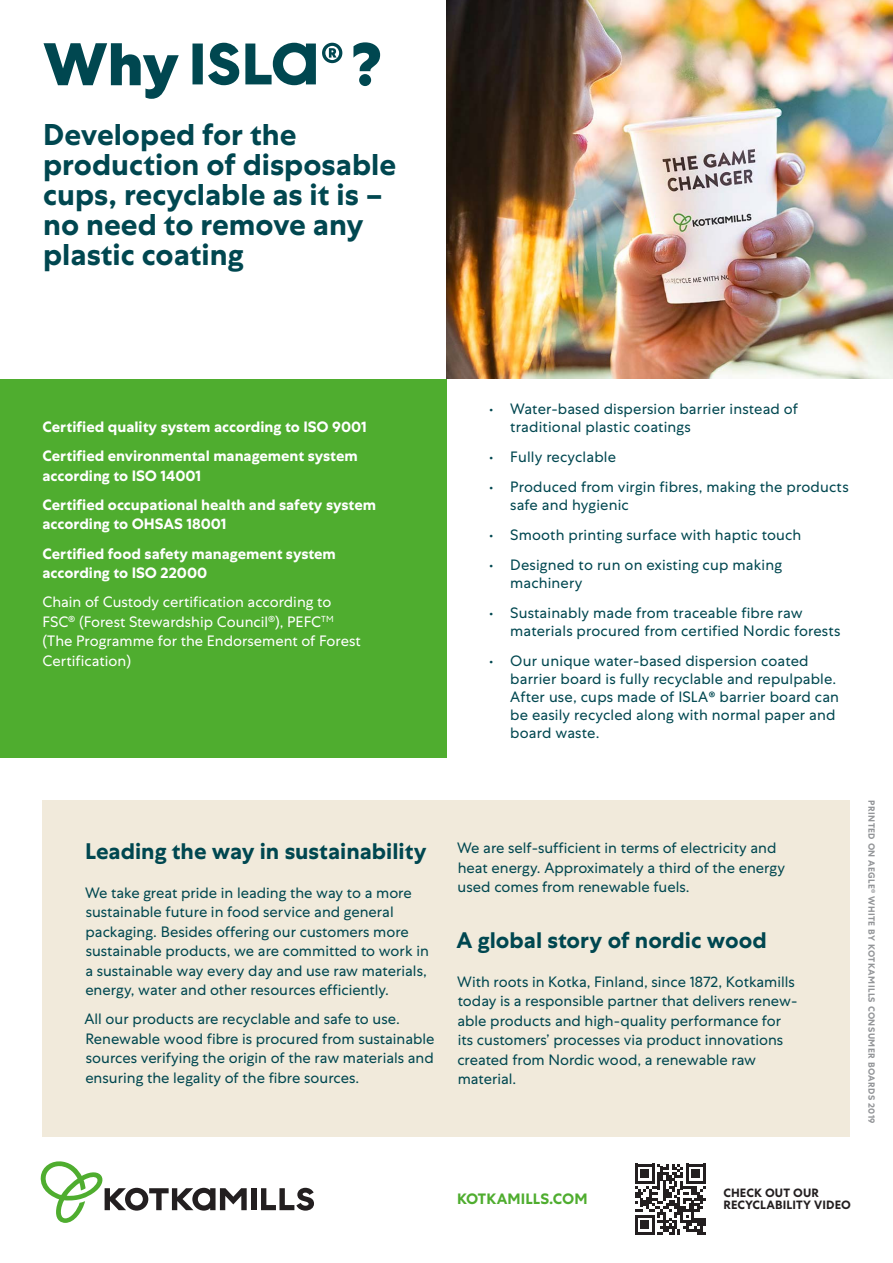
<style>
.page{position:relative;width:893px;height:1263px;background:#fff}
.page>*{position:absolute;margin:0;border:0;box-sizing:border-box;transform-origin:0 0}
.Esite_heading_3{font:800 60px "Centra No 1";color:#004750}
.Esite_heading{font:700 30px/30px "Centra No 1";color:#004750}
.Esite_small_heading{font:700 22.5px "Centra No 1";color:#004750}
.Esite_text{font:15px/19.5px "Centra No 1";color:#004750}
.Esite_text-2{font:700 15px/19.5px "Centra No 1";color:#fff}
.Esite_text-3{font:15px/19.5px "Centra No 1";color:#fff}
.Esite_text-4{font:700 15px "Centra No 1";letter-spacing:.01em;color:#4fad2f}
.Esite_smalltext_prod{font:700 12px/12px "Centra No 1";letter-spacing:.01em;color:#231f20}
.Esite_text-5{font:700 9px "Centra No 1";letter-spacing:.045em;color:#939598}
</style>
<div class="page">
<img style="left:446px;top:0;width:447px;height:379px">
<div style="left:0;top:379px;width:446px;height:379px;background:#4fad2f"></div>
<svg style="left:192px;top:43px;width:150px;height:42px"></svg>
<div style="left:43px;top:800px;width:807px;height:337px;background:#f1eadb"></div>
<div style="left:251px;top:1188px;width:6px;height:22px;background:#231f20"></div>
<svg style="left:261px;top:1188px;width:53px;height:22px"></svg>
<svg style="left:40px;top:1161px;width:207px;height:62px"></svg>
<svg style="left:635px;top:1164px;width:71px;height:70px"></svg>
<p class="Esite_heading_3" style="left:43px;top:28px;width:137px">Why</p>
<p class="Esite_heading_3" style="left:351px;top:28px;width:33px">?</p>
<p class="Esite_heading" style="left:43px;top:120px;width:355px">Developed for the production of disposable cups, recyclable as it is – no need to remove any plastic coating</p>
<p class="Esite_text-2" style="left:43px;top:417px;width:326px">Certified quality system according to ISO 9001</p>
<p class="Esite_text-2" style="left:43px;top:446px;width:317px">Certified environmental management system according to ISO 14001</p>
<p class="Esite_text-2" style="left:43px;top:495px;width:335px">Certified occupational health and safety system according to OHSAS 18001</p>
<p class="Esite_text-2" style="left:43px;top:544px;width:295px">Certified food safety management system according to ISO 22000</p>
<p class="Esite_text-3" style="left:43px;top:592px;width:320px">Chain of Custody certification according to FSC<sup>®</sup> (Forest Stewardship Council<sup>®</sup>), PEFC<sup>TM </sup>(The Programme for the Endorsement of Forest Certification)</p>
<p class="Esite_text" style="left:510px;top:400px;width:289px;line-height:18px;text-indent:-21px">• Water-based dispersion barrier instead of traditional plastic coatings</p>
<p class="Esite_text" style="left:489px;top:447px;width:129px">• Fully recyclable</p>
<p class="Esite_text" style="left:510px;top:478px;width:340px;line-height:18px;text-indent:-21px">• Produced from virgin fibres, making the products safe and hygienic</p>
<p class="Esite_text" style="left:489px;top:525px;width:314px">• Smooth printing surface with haptic touch</p>
<p class="Esite_text" style="left:510px;top:556px;width:273px;line-height:18px;text-indent:-21px">• Designed to run on existing cup making machinery</p>
<p class="Esite_text" style="left:510px;top:604px;width:332px;line-height:18px;text-indent:-21px">• Sustainably made from traceable fibre raw materials procured from certified Nordic forests</p>
<p class="Esite_text" style="left:510px;top:652px;width:330px;line-height:18px;text-indent:-21px">• Our unique water-based dispersion coated barrier board is fully recyclable and repulpable.<br>After use, cups made of ISLA® barrier board can be easily recycled along with normal paper and board waste.</p>
<p class="Esite_small_heading" style="left:85px;top:837px;width:343px">Leading the way in sustainability</p>
<p class="Esite_text" style="left:85px;top:883px;width:345px">We take great pride in leading the way to a more sustainable future in food service and general packaging. Besides offering our customers more sustainable products, we are committed to work in a sustainable way every day and use raw materials, energy, water and other resources efficiently.</p>
<p class="Esite_text" style="left:84px;top:1009px;width:351px">All our products are recyclable and safe to use.<br>Renewable wood fibre is procured from sustainable sources verifying the origin of the raw materials and ensuring the legality of the fibre sources.</p>
<p class="Esite_text" style="left:457px;top:838px;width:329px">We are self-sufficient in terms of electricity and heat energy. Approximately a third of the energy used comes from renewable fuels.</p>
<p class="Esite_small_heading" style="left:457px;top:926px;width:312px">A global story of nordic wood</p>
<p class="Esite_text" style="left:457px;top:972px;width:342px">With roots in Kotka, Finland, since 1872, Kotkamills today is a responsible partner that delivers renew&shy;able products and high-quality performance for its customers’ processes via product innovations created from Nordic wood, a renewable raw material.</p>
<p class="Esite_text-5" style="left:877px;top:800px;width:325px;rotate:90deg">PRINTED ON AEGLE<sup>®</sup> WHITE BY KOTKAMILLS CONSUMER BOARDS 2019</p>
<p class="Esite_text-4" style="left:457px;top:1190px;width:132px">KOTKAMILLS.COM</p>
<p class="Esite_smalltext_prod" style="left:723px;top:1187px;width:129px">CHECK OUT OUR<br>RECYCLABILITY VIDEO</p>
</div>
